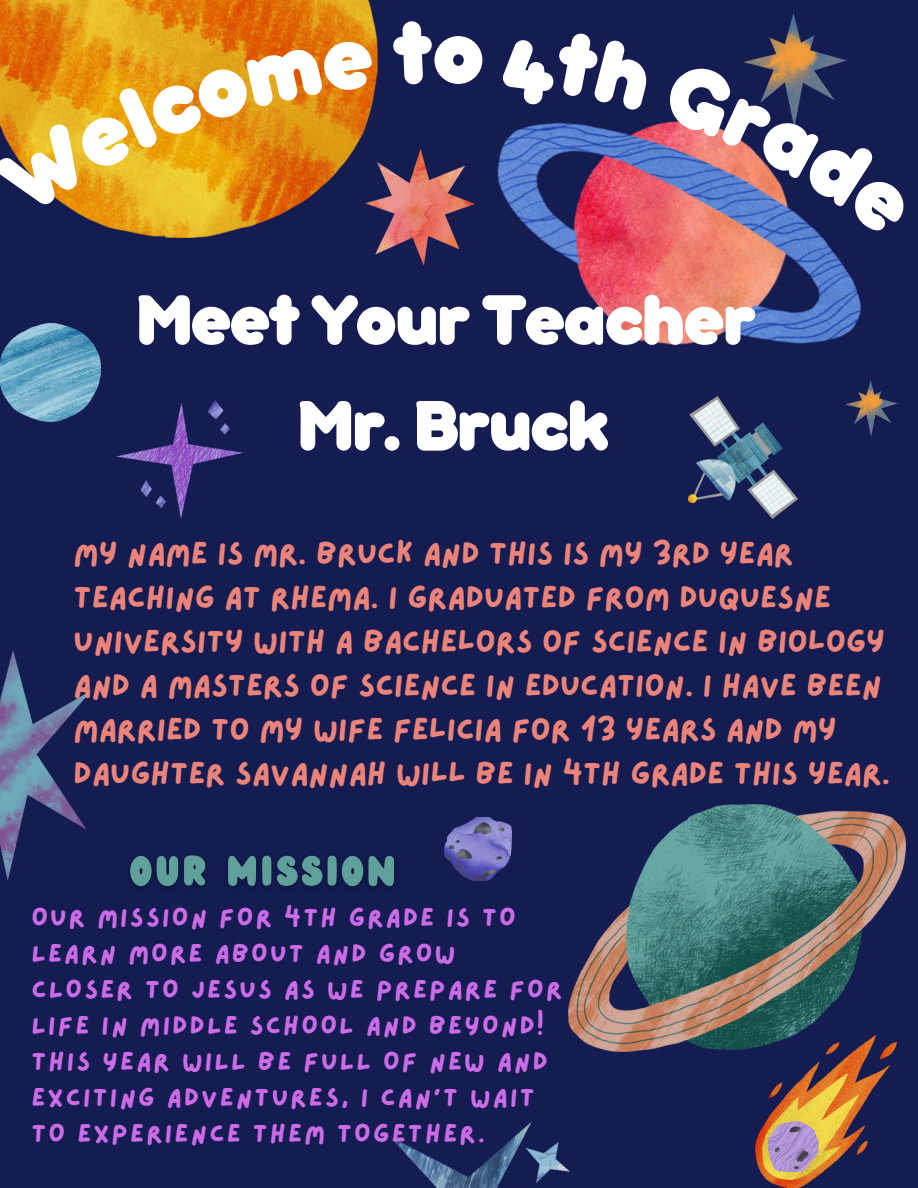
<style>
.page{position:relative;width:918px;height:1188px;background:#141c52}
.page>*{position:absolute;margin:0;border:0;box-sizing:border-box;transform-origin:0 0}
.t1{font:800 75.75px/105.8px "Bubbleboddy Neue";letter-spacing:-.05em;color:#fff;text-align:center}
.t2{font:31.5px/43.8px "Lazydog";color:#ea837a}
.t3{font:25.8px/36px "Lazydog";letter-spacing:.085em;color:#cb6ce6}
</style>
<div class="page">
<img style="left:375px;top:150px;width:78px;height:115px">
<img style="left:0;top:0;width:377px;height:238px">
<img style="left:568px;top:805px;width:338px;height:246px">
<img style="left:769px;top:14px;width:46px;height:35px">
<img style="left:854px;top:420px;width:38px;height:16px">
<img style="left:453px;top:49px;width:445px;height:371px">
<img style="left:0;top:324px;width:100px;height:98px">
<img style="left:117px;top:401px;width:126px;height:118px">
<img style="left:689px;top:396px;width:109px;height:123px">
<img style="left:391px;top:1123px;width:178px;height:65px">
<img style="left:0;top:651px;width:91px;height:229px">
<img style="left:755px;top:1035px;width:142px;height:153px">
<img style="left:444px;top:817px;width:68px;height:63px">
<img style="left:129px;top:855px;width:266px;height:33px">
<svg style="left:0;top:38px;width:375px;height:179px;background:#cf8a1a"></svg>
<svg style="left:453px;top:49px;width:30px;height:36px"></svg>
<svg style="left:500px;top:49px;width:155px;height:63px"></svg>
<svg style="left:661px;top:59px;width:237px;height:180px"></svg>
<h1 class="t1" style="left:135px;top:273px;width:624px">Meet Your Teacher<br>Mr. Bruck</h1>
<p class="t2" style="left:74px;top:533px;width:818px">MY NAME IS MR. BRUCK AND THIS IS MY 3RD YEAR TEACHING AT RHEMA. I GRADUATED FROM DUQUESNE UNIVERSITY WITH A BACHELORS OF SCIENCE IN BIOLOGY AND A MASTERS OF SCIENCE IN EDUCATION. I HAVE BEEN MARRIED TO MY WIFE FELICIA FOR 13 YEARS AND MY DAUGHTER SAVANNAH WILL BE IN 4TH GRADE THIS YEAR.</p>
<p class="t3" style="left:31px;top:901px;width:532px">OUR MISSION FOR 4TH GRADE IS TO<br>LEARN MORE ABOUT AND GROW<br>CLOSER TO JESUS AS WE PREPARE FOR<br>LIFE IN MIDDLE SCHOOL AND BEYOND!<br>THIS YEAR WILL BE FULL OF NEW AND<br>EXCITING ADVENTURES, I CAN’T WAIT<br>TO EXPERIENCE THEM TOGETHER.</p>
</div>
